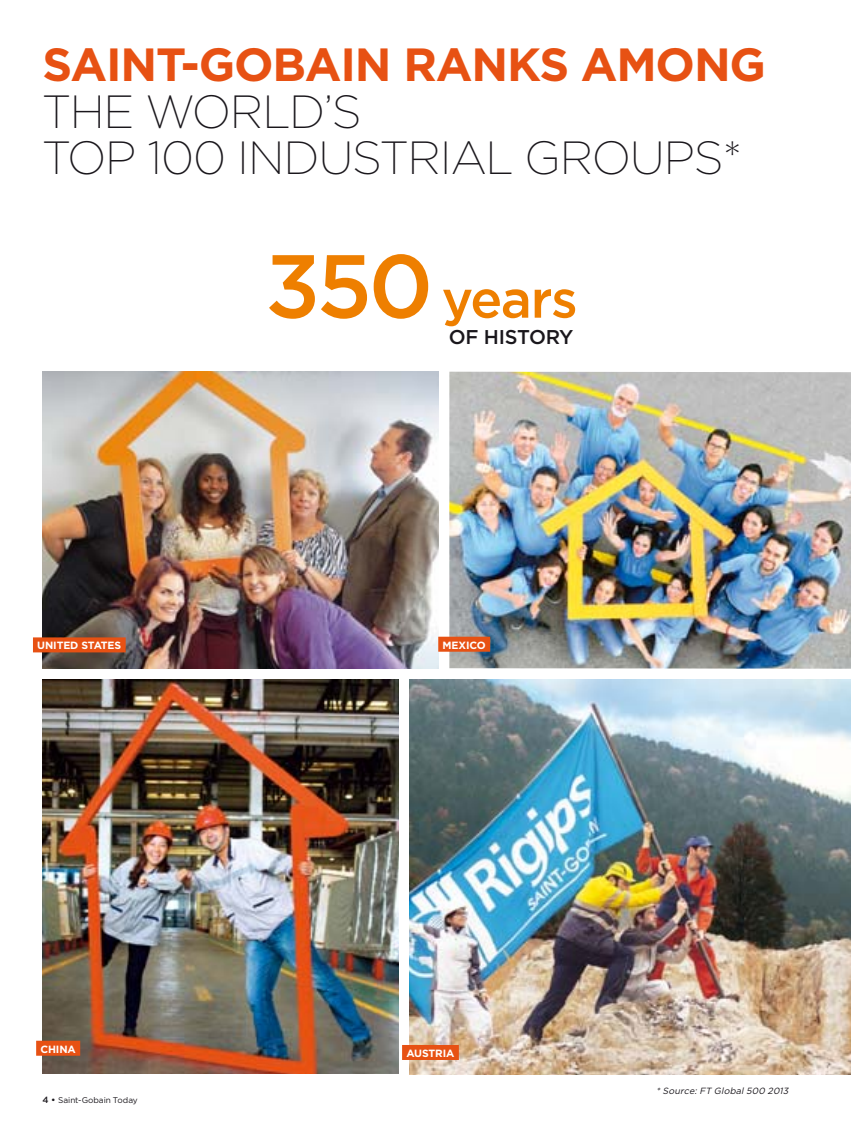
<style>
.page{position:relative;width:851px;height:1127px;background:#fff}
.page>*{position:absolute;margin:0;border:0;box-sizing:border-box;transform-origin:0 0}
.t1{font:500 52.95px "Gotham";letter-spacing:-.025em;color:#ee7f00}
.t2{font:200 46.5px/46.5px "Gotham";letter-spacing:-.025em;color:#1a171c}
.t3{font:500 19.95px "Gotham";letter-spacing:-.015em;color:#1a171c}
.t4{font:700 10.5px "Gotham";letter-spacing:-.01em;color:#fff}
.t5{font:italic 9px "Gotham";color:#1a171c}
.t6{font:8.25px "Gotham";letter-spacing:-.005em;color:#1a171c}
.s1{font-weight:700;color:#e75113}
.s2{font-size:89.25px}
.s3{font-weight:500;font-size:9px}
</style>
<div class="page">
<img style="left:43px;top:372px;width:395px;height:296px">
<img style="left:449px;top:372px;width:401px;height:297px">
<img style="left:43px;top:679px;width:355px;height:395px">
<img style="left:409px;top:679px;width:441px;height:395px">
<div style="left:36px;top:1041px;width:44px;height:15px;background:#e75113"></div>
<div style="left:438px;top:637px;width:52px;height:15px;background:#e75113"></div>
<div style="left:33px;top:637px;width:93px;height:15px;background:#e75113"></div>
<div style="left:402px;top:1045px;width:57px;height:15px;background:#e75113"></div>
<h2 class="t2" style="left:43px;top:42px;width:725px"><span class="s1">SAINT-GOBAIN RANKS AMONG<br></span>THE WORLD’S<br>TOP 100 INDUSTRIAL GROUPS*</h2>
<p class="t1" style="left:265px;top:279px;width:314px"><span class="s2">350</span> years</p>
<p class="t3" style="left:449px;top:329px;width:126px">OF HISTORY</p>
<p class="t4" style="left:37px;top:642px;width:86px">UNITED STATES</p>
<p class="t4" style="left:442px;top:641px;width:45px">MEXICO</p>
<p class="t4" style="left:40px;top:1045px;width:37px">CHINA</p>
<p class="t6" style="left:43px;top:1097px;width:97px"><span class="s3">4 •</span> Saint-Gobain Today</p>
<p class="t4" style="left:406px;top:1049px;width:50px">AUSTRIA</p>
<p class="t5" style="left:656px;top:1087px;width:135px">* Source: FT Global 500 2013</p>
</div>
